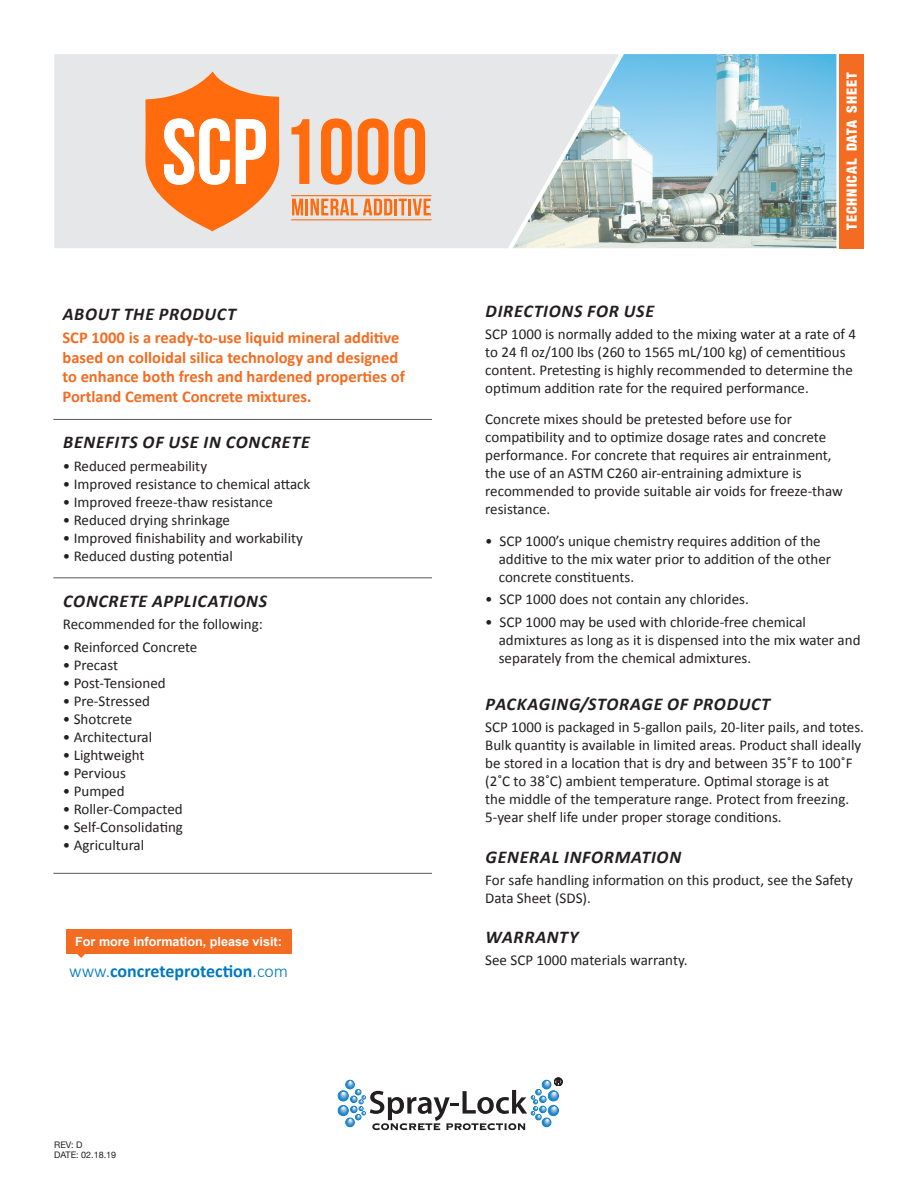
<style>
.page{position:relative;width:918px;height:1188px;background:#fff}
.page>*{position:absolute;margin:0;border:0;box-sizing:border-box;transform-origin:0 0}
.t1{font:italic 700 18px "Calibri";letter-spacing:.04em;color:#231f20}
.t2{font:700 18px "Calibri";color:#0079c2}
.t3{font:700 16.5px/19.5px "Calibri";color:#f36c21}
.t4{font:15px/18px "Calibri";color:#231f20}
.t5{font:900 condensed 14.1px "Helvetica Neue";letter-spacing:.07em;color:#fff}
.t6{font:700 12.6px "Arial";color:#fff}
.t7{font:9px/10.5px "Helvetica Neue";color:#231f20}
.s1{font-weight:300}
</style>
<div class="page">
<div style="left:54px;top:54px;width:458px;height:194px;background:#e6e7e9"></div>
<hr style="left:53px;top:419px;width:379px;height:1px;background:#57585a">
<hr style="left:53px;top:577px;width:379px;height:1px;background:#57585a">
<hr style="left:53px;top:873px;width:379px;height:1px;background:#57585a">
<img style="left:512px;top:54px;width:324px;height:194px">
<div style="left:840px;top:54px;width:24px;height:194px;background:#f36c21"></div>
<div style="left:66px;top:929px;width:225px;height:25px;background:#f36c21"></div>
<svg style="left:77px;top:954px;width:8px;height:4px"></svg>
<svg style="left:145px;top:72px;width:135px;height:159px"></svg>
<svg style="left:291px;top:119px;width:18px;height:65px"></svg>
<svg style="left:321px;top:118px;width:67px;height:67px;background:#f59b62"></svg>
<svg style="left:394px;top:118px;width:31px;height:67px;background:#f79456"></svg>
<hr style="left:291px;top:219px;width:140px;height:1px;background:#ff6b0d">
<hr style="left:291px;top:195px;width:140px;height:1px;background:#ff6b0d">
<svg style="left:292px;top:199px;width:100px;height:16px;background:#f3a473"></svg>
<hr style="left:394px;top:199px;width:3px;height:16px;background:#ff6b0d">
<svg style="left:399px;top:199px;width:8px;height:16px"></svg>
<hr style="left:408px;top:199px;width:3px;height:16px;background:#ff6b0d">
<svg style="left:413px;top:199px;width:18px;height:16px"></svg>
<svg style="left:338px;top:1078px;width:224px;height:52px"></svg>
<p class="t1" style="left:63px;top:302px;width:175px">ABOUT THE PRODUCT</p>
<p class="t3" style="left:63px;top:328px;width:344px">SCP 1000 is a ready-to-use liquid mineral additive based on colloidal silica technology and designed to enhance both fresh and hardened properties of Portland Cement Concrete mixtures.</p>
<p class="t1" style="left:63px;top:431px;width:248px">BENEFITS OF USE IN CONCRETE</p>
<p class="t4" style="left:63px;top:457px;width:146px">• Reduced permeability</p>
<p class="t4" style="left:63px;top:475px;width:249px">• Improved resistance to chemical attack</p>
<p class="t4" style="left:63px;top:493px;width:212px">• Improved freeze-thaw resistance</p>
<p class="t4" style="left:63px;top:511px;width:169px">• Reduced drying shrinkage</p>
<p class="t4" style="left:63px;top:529px;width:242px">• Improved finishability and workability</p>
<p class="t4" style="left:63px;top:547px;width:172px">• Reduced dusting potential</p>
<p class="t1" style="left:63px;top:589px;width:205px">CONCRETE APPLICATIONS</p>
<p class="t4" style="left:63px;top:615px;width:201px">Recommended for the following:</p>
<p class="t4" style="left:63px;top:638px;width:136px">• Reinforced Concrete</p>
<p class="t4" style="left:63px;top:656px;width:57px">• Precast</p>
<p class="t4" style="left:63px;top:674px;width:104px">• Post-Tensioned</p>
<p class="t4" style="left:63px;top:692px;width:89px">• Pre-Stressed</p>
<p class="t4" style="left:63px;top:710px;width:71px">• Shotcrete</p>
<p class="t4" style="left:63px;top:728px;width:91px">• Architectural</p>
<p class="t4" style="left:63px;top:746px;width:83px">• Lightweight</p>
<p class="t4" style="left:63px;top:764px;width:65px">• Pervious</p>
<p class="t4" style="left:63px;top:782px;width:63px">• Pumped</p>
<p class="t4" style="left:63px;top:800px;width:121px">• Roller-Compacted</p>
<p class="t4" style="left:63px;top:818px;width:122px">• Self-Consolidating</p>
<p class="t4" style="left:63px;top:836px;width:83px">• Agricultural</p>
<p class="t6" style="left:75px;top:933px;width:208px">For more information, please visit:</p>
<p class="t2" style="left:69px;top:960px;width:221px"><span class="s1">www.</span>concreteprotection<span class="s1">.com</span></p>
<p class="t7" style="left:54px;top:1140px;width:64px">REV: D<br>DATE: 02.18.19</p>
<p class="t5" style="left:840px;top:230px;width:159px;rotate:-90deg">technical data sheet</p>
<p class="t1" style="left:486px;top:299px;width:170px">DIRECTIONS FOR USE</p>
<p class="t4" style="left:485px;top:325px;width:372px">SCP 1000 is normally added to the mixing water at a rate of 4 to 24 fl oz/100 lbs (260 to 1565 mL/100 kg) of cementitious content. Pretesting is highly recommended to determine the optimum addition rate for the required performance.</p>
<p class="t4" style="left:485px;top:411px;width:359px">Concrete mixes should be pretested before use for compatibility and to optimize dosage rates and concrete performance. For concrete that requires air entrainment, the use of an ASTM C260 air-entraining admixture is recommended to provide suitable air voids for freeze-thaw resistance.</p>
<p class="t4" style="left:499px;top:532px;width:334px;text-indent:-14px">• SCP 1000’s unique chemistry requires addition of the additive to the mix water prior to addition of the other concrete constituents.</p>
<p class="t4" style="left:485px;top:590px;width:265px">• SCP 1000 does not contain any chlorides.</p>
<p class="t4" style="left:499px;top:613px;width:363px;text-indent:-14px">• SCP 1000 may be used with chloride-free chemical admixtures as long as it is dispensed into the mix water and separately from the chemical admixtures.</p>
<p class="t1" style="left:486px;top:692px;width:286px">PACKAGING/STORAGE OF PRODUCT</p>
<p class="t4" style="left:485px;top:718px;width:380px">SCP 1000 is packaged in 5-gallon pails, 20-liter pails, and totes.<br>Bulk quantity is available in limited areas. Product shall ideally be stored in a location that is dry and between 35˚F to 100˚F (2˚C to 38˚C) ambient temperature. Optimal storage is at<br>the middle of the temperature range. Protect from freezing.<br>5-year shelf life under proper storage conditions.</p>
<p class="t1" style="left:486px;top:845px;width:197px">GENERAL INFORMATION</p>
<p class="t4" style="left:485px;top:871px;width:369px">For safe handling information on this product, see the Safety<br>Data Sheet (SDS).</p>
<p class="t1" style="left:486px;top:926px;width:94px">WARRANTY</p>
<p class="t4" style="left:485px;top:952px;width:204px">See SCP 1000 materials warranty.</p>
</div>
